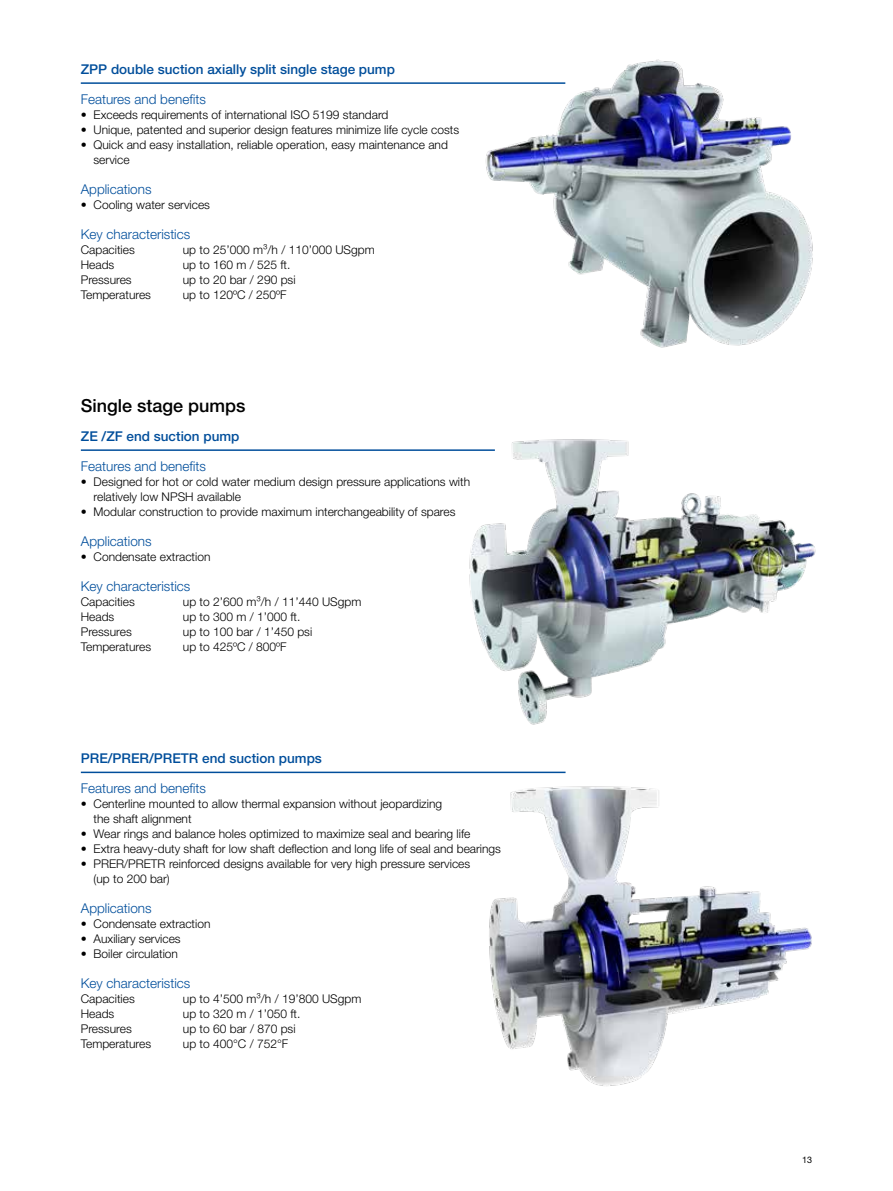
<style>
.page{position:relative;width:893px;height:1191px;background:#fff}
.page>*{position:absolute;margin:0;border:0;box-sizing:border-box;transform-origin:0 0}
.t1{font:500 18px "Helvetica Neue LT Pro";color:#000}
.t2{font:300 13.5px "Helvetica Neue LT Pro";color:#004e9b}
.t3{font:500 13.5px "Helvetica Neue LT Pro";color:#004e9b}
.t4{font:300 12px/15px "Helvetica Neue LT Pro";color:#000}
.t5{font:9px "Helvetica Neue LT Pro";color:#000}
</style>
<div class="page">
<hr style="left:81px;top:82px;width:484px;height:2px;background:#004e9b">
<img style="left:455px;top:59px;width:358px;height:289px">
<hr style="left:81px;top:449px;width:414px;height:2px;background:#004e9b">
<img style="left:420px;top:439px;width:396px;height:286px">
<hr style="left:81px;top:771px;width:485px;height:2px;background:#004e9b">
<img style="left:408px;top:771px;width:404px;height:315px">
<p class="t3" style="left:81px;top:61px;width:316px">ZPP double suction axially split single stage pump</p>
<p class="t2" style="left:81px;top:91px;width:127px">Features and benefits</p>
<p class="t4" style="left:81px;top:107px;width:309px">• Exceeds requirements of international ISO 5199 standard</p>
<p class="t4" style="left:81px;top:122px;width:380px">• Unique, patented and superior design features minimize life cycle costs</p>
<p class="t4" style="left:94px;top:137px;width:356px;text-indent:-13px">• Quick and easy installation, reliable operation, easy maintenance and service</p>
<p class="t2" style="left:81px;top:181px;width:72px">Applications</p>
<p class="t4" style="left:81px;top:197px;width:131px">• Cooling water services</p>
<p class="t2" style="left:81px;top:226px;width:111px">Key characteristics</p>
<p class="t4" style="left:81px;top:242px;width:56px">Capacities</p>
<p class="t4" style="left:183px;top:242px;width:193px">up to 25’000 m³/h / 110’000 USgpm</p>
<p class="t4" style="left:81px;top:257px;width:35px">Heads</p>
<p class="t4" style="left:183px;top:257px;width:109px">up to 160 m / 525 ft.</p>
<p class="t4" style="left:81px;top:272px;width:52px">Pressures</p>
<p class="t4" style="left:183px;top:272px;width:114px">up to 20 bar / 290 psi</p>
<p class="t4" style="left:81px;top:287px;width:72px">Temperatures</p>
<p class="t4" style="left:183px;top:287px;width:105px">up to 120ºC / 250ºF</p>
<h1 class="t1" style="left:81px;top:394px;width:166px">Single stage pumps</h1>
<p class="t3" style="left:81px;top:428px;width:160px">ZE /ZF end suction pump</p>
<p class="t2" style="left:81px;top:458px;width:127px">Features and benefits</p>
<p class="t4" style="left:94px;top:474px;width:378px;text-indent:-13px">• Designed for hot or cold water medium design pressure applications with relatively low NPSH available</p>
<p class="t4" style="left:81px;top:504px;width:376px">• Modular construction to provide maximum interchangeability of spares</p>
<p class="t2" style="left:81px;top:533px;width:72px">Applications</p>
<p class="t4" style="left:81px;top:549px;width:131px">• Condensate extraction</p>
<p class="t2" style="left:81px;top:578px;width:111px">Key characteristics</p>
<p class="t4" style="left:81px;top:594px;width:56px">Capacities</p>
<p class="t4" style="left:183px;top:594px;width:180px">up to 2’600 m³/h / 11’440 USgpm</p>
<p class="t4" style="left:81px;top:609px;width:35px">Heads</p>
<p class="t4" style="left:183px;top:609px;width:119px">up to 300 m / 1’000 ft.</p>
<p class="t4" style="left:81px;top:624px;width:52px">Pressures</p>
<p class="t4" style="left:183px;top:624px;width:131px">up to 100 bar / 1’450 psi</p>
<p class="t4" style="left:81px;top:639px;width:72px">Temperatures</p>
<p class="t4" style="left:183px;top:639px;width:105px">up to 425ºC / 800ºF</p>
<p class="t3" style="left:81px;top:750px;width:243px">PRE/PRER/PRETR end suction pumps</p>
<p class="t2" style="left:81px;top:780px;width:127px">Features and benefits</p>
<p class="t4" style="left:94px;top:796px;width:350px;text-indent:-13px">• Centerline mounted to allow thermal expansion without jeopardizing the shaft alignment</p>
<p class="t4" style="left:81px;top:826px;width:391px">• Wear rings and balance holes optimized to maximize seal and bearing life</p>
<p class="t4" style="left:81px;top:841px;width:422px">• Extra heavy-duty shaft for low shaft deflection and long life of seal and bearings</p>
<p class="t4" style="left:94px;top:856px;width:378px;text-indent:-13px">• PRER/PRETR reinforced designs available for very high pressure services (up to 200 bar)</p>
<p class="t2" style="left:81px;top:900px;width:72px">Applications</p>
<p class="t4" style="left:81px;top:916px;width:131px">• Condensate extraction</p>
<p class="t4" style="left:81px;top:931px;width:101px">• Auxiliary services</p>
<p class="t4" style="left:81px;top:946px;width:99px">• Boiler circulation</p>
<p class="t2" style="left:81px;top:975px;width:111px">Key characteristics</p>
<p class="t4" style="left:81px;top:991px;width:56px">Capacities</p>
<p class="t4" style="left:183px;top:991px;width:180px">up to 4’500 m³/h / 19’800 USgpm</p>
<p class="t4" style="left:81px;top:1006px;width:35px">Heads</p>
<p class="t4" style="left:183px;top:1006px;width:119px">up to 320 m / 1’050 ft.</p>
<p class="t4" style="left:81px;top:1021px;width:52px">Pressures</p>
<p class="t4" style="left:183px;top:1021px;width:114px">up to 60 bar / 870 psi</p>
<p class="t4" style="left:81px;top:1036px;width:72px">Temperatures</p>
<p class="t4" style="left:183px;top:1036px;width:107px">up to 400°C / 752°F</p>
<p class="t5" style="left:802px;top:1154px;width:12px">13</p>
</div>
